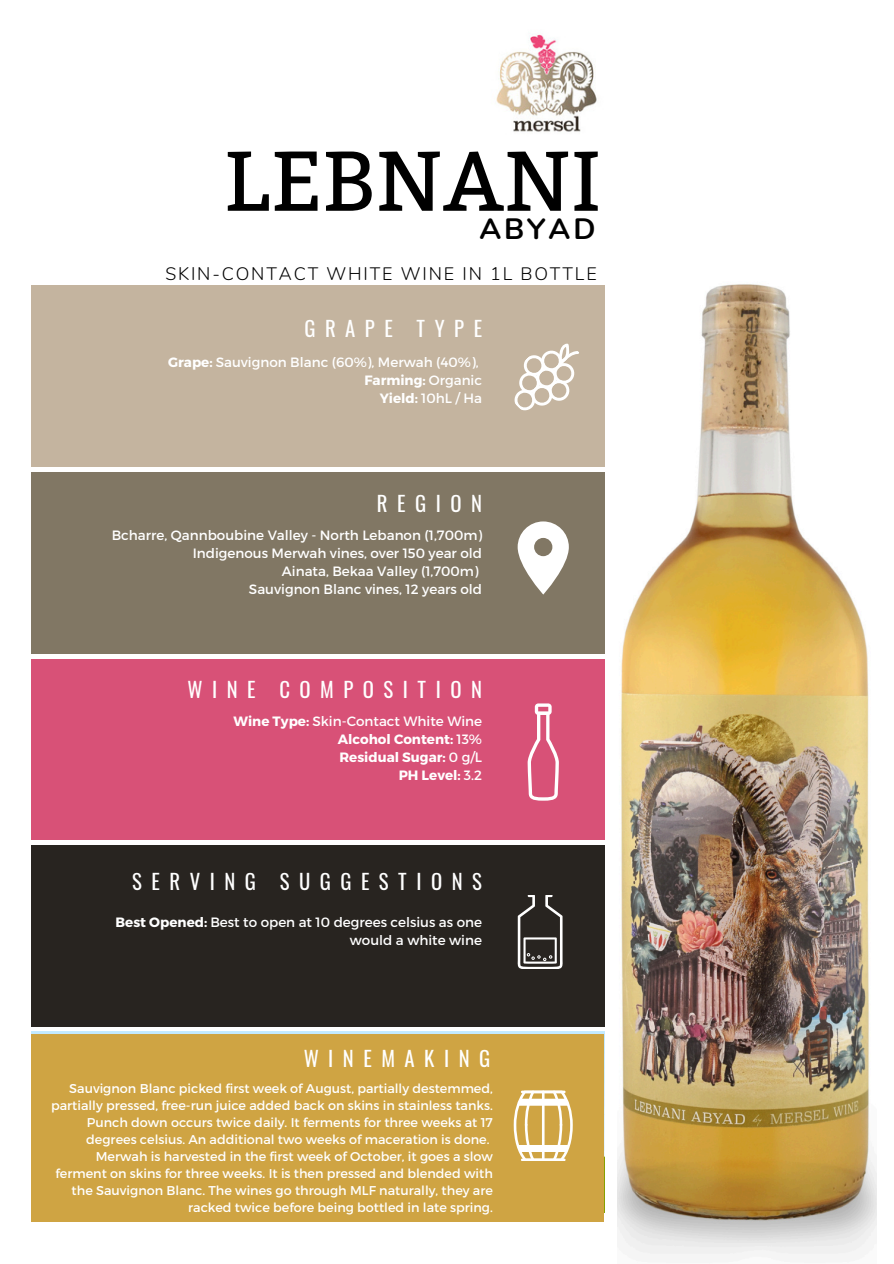
<style>
.page{position:relative;width:894px;height:1264px;background:#fff}
.page>*{position:absolute;margin:0;border:0;box-sizing:border-box;transform-origin:0 0}
.t1{font:84.6px "Bitter";color:#000}
.t2{font:700 29.4px "Nunito";letter-spacing:.1em;color:#000}
.t3{font:20.7px "Oswald";letter-spacing:.46em;color:#fff}
.t4{font:300 18px "Nunito";letter-spacing:.1em;color:#000}
.t5{font:13.5px/18px "Montserrat";color:#fff;text-align:right}
.t6{font:700 13.5px "Montserrat";color:#fff}
.t7{font:12.75px/17px "Montserrat";color:#fff;text-align:right}
.s1{font-weight:700}
.s2{font-weight:400}
</style>
<div class="page">
<div style="left:32px;top:285px;width:572px;height:182px;background:#c4b49f"></div>
<div style="left:32px;top:472px;width:572px;height:181px;background:#817764"></div>
<div style="left:32px;top:659px;width:572px;height:180px;background:#d85177"></div>
<div style="left:32px;top:845px;width:572px;height:181px;background:#282420"></div>
<svg style="left:514px;top:343px;width:65px;height:68px"></svg>
<svg style="left:517px;top:895px;width:45px;height:73px"></svg>
<svg style="left:527px;top:703px;width:31px;height:97px"></svg>
<svg style="left:517px;top:521px;width:51px;height:73px"></svg>
<div style="left:31px;top:1034px;width:573px;height:187px;background:#cfa443"></div>
<svg style="left:513px;top:1090px;width:59px;height:70px"></svg>
<img style="left:496px;top:34px;width:101px;height:98px">
<img style="left:617px;top:284px;width:259px;height:970px">
<h3 class="t1" style="left:225px;top:132px;width:377px">LEBNANI</h3>
<p class="t2" style="left:479px;top:209px;width:118px">ABYAD</p>
<p class="t4" style="left:165px;top:262px;width:432px">SKIN-CONTACT WHITE WINE IN 1L BOTTLE</p>
<p class="t3" style="left:304px;top:313px;width:179px">GRAPE TYPE</p>
<p class="t5" style="left:168px;top:352px;width:312px"><span class="s1">Grape:</span> Sauvignon Blanc (60%), Merwah (40%),</p>
<h2 class="t6" style="left:364px;top:371px;width:119px">Farming: <span class="s2">Organic</span></h2>
<h4 class="t5" style="left:379px;top:389px;width:104px"><span class="s1">Yield:</span> 10hL / Ha</h4>
<p class="t3" style="left:377px;top:487px;width:107px">REGION</p>
<h3 class="t5" style="left:112px;top:525px;width:372px">Bcharre, Qannboubine Valley - North Lebanon (1,700m)</h3>
<p class="t5" style="left:193px;top:543px;width:290px">Indigenous Merwah vines, over 150 year old</p>
<p class="t5" style="left:282px;top:561px;width:198px">Ainata, Bekaa Valley (1,700m)</p>
<p class="t5" style="left:249px;top:579px;width:234px">Sauvignon Blanc vines, 12 years old</p>
<p class="t3" style="left:187px;top:673px;width:296px">WINE COMPOSITION</p>
<p class="t5" style="left:233px;top:711px;width:250px"><span class="s1">Wine Type:</span> Skin-Contact White Wine</p>
<h3 class="t6" style="left:338px;top:730px;width:146px">Alcohol Content: <span class="s2">13%</span></h3>
<h3 class="t6" style="left:339px;top:748px;width:144px">Residual Sugar: <span class="s2">0 g/L</span></h3>
<p class="t6" style="left:398px;top:766px;width:85px">PH Level: <span class="s2">3.2</span></p>
<p class="t3" style="left:132px;top:865px;width:351px">SERVING SUGGESTIONS</p>
<p class="t5" style="left:115px;top:913px;width:368px"><span class="s1">Best Opened:</span> Best to open at 10 degrees celsius as one would a white wine</p>
<p class="t3" style="left:303px;top:1042px;width:188px">WINEMAKING</p>
<p class="t7" style="left:51px;top:1078px;width:443px">Sauvignon Blanc picked first week of August, partially destemmed, partially pressed, free-run juice added back on skins in stainless tanks.<br>Punch down occurs twice daily. It ferments for three weeks at 17 degrees celsius. An additional two weeks of maceration is done.</p>
<h1 class="t7" style="left:55px;top:1146px;width:439px">Merwah is harvested in the first week of October, it goes a slow ferment on skins for three weeks. It is then pressed and blended with the Sauvignon Blanc. The wines go through MLF naturally, they are racked twice before being bottled in late spring.</h1>
</div>
